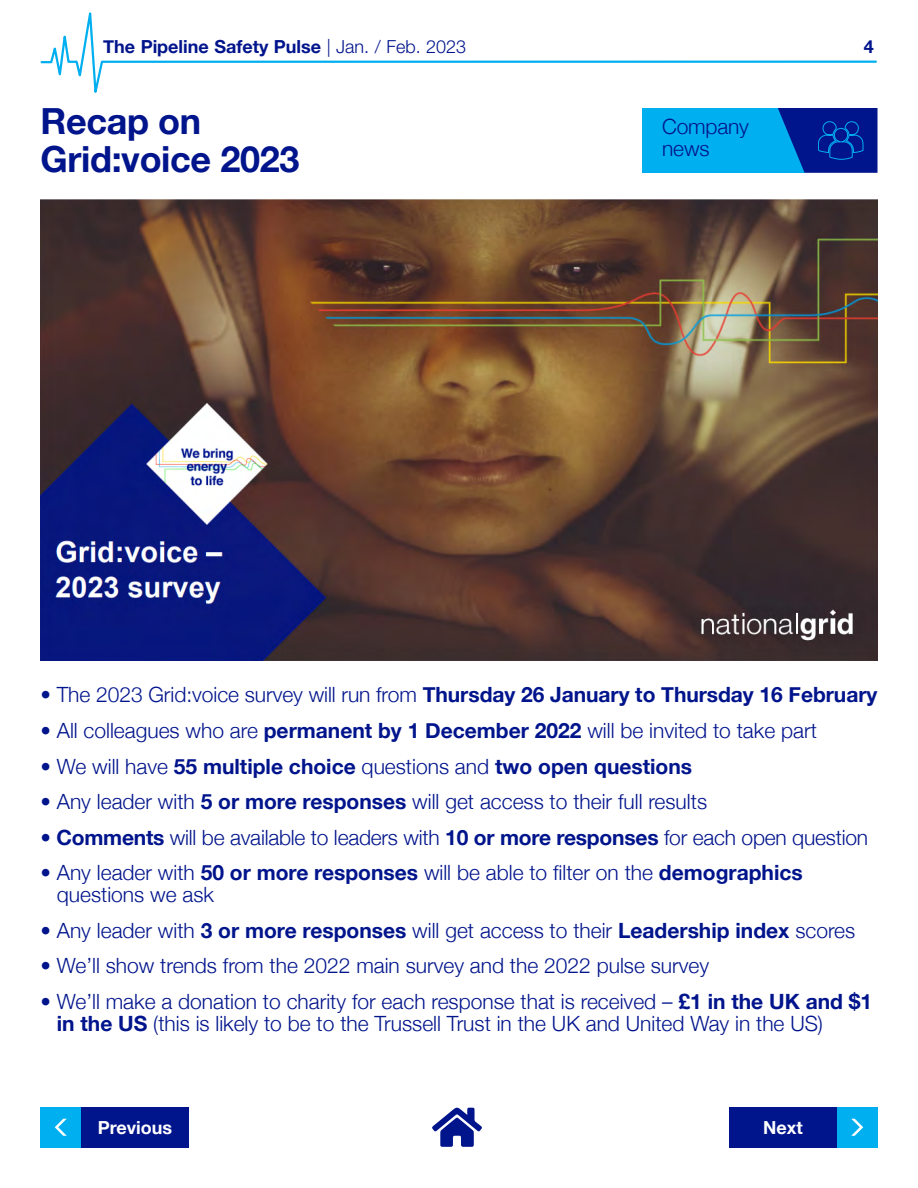
<style>
.page{position:relative;width:918px;height:1188px;background:#fff}
.page>*{position:absolute;margin:0;border:0;box-sizing:border-box;transform-origin:0 0}
.t1{font:700 36px/37.8px "Helvetica Neue";letter-spacing:-.01em;color:#00148c}
.t2{font:300 21px/22px "Helvetica Neue";color:#00148c}
.t3{font:700 21px "Helvetica Neue";color:#00148c}
.t4{font:700 18px "Helvetica Neue";color:#00148c}
.t5{font:700 18px "Helvetica Neue";color:#fff}
.s1{font-family:"Helvetica Neue LT Pro";font-weight:300}
.s2{font-weight:300}
.s3{font-weight:700}
</style>
<div class="page">
<svg style="left:40px;top:12px;width:837px;height:81px"></svg>
<div style="left:81px;top:1107px;width:108px;height:41px;background:#00148c"></div>
<div style="left:40px;top:1107px;width:41px;height:41px;background:#00aff0"></div>
<svg style="left:55px;top:1119px;width:12px;height:17px"></svg>
<div style="left:837px;top:1107px;width:41px;height:41px;background:#00aff0"></div>
<svg style="left:851px;top:1119px;width:12px;height:17px"></svg>
<div style="left:729px;top:1107px;width:108px;height:41px;background:#00148c"></div>
<svg style="left:432px;top:1107px;width:50px;height:40px"></svg>
<div style="left:642px;top:108px;width:163px;height:65px;background:#00aff0"></div>
<svg style="left:778px;top:108px;width:100px;height:65px"></svg>
<img style="left:40px;top:200px;width:838px;height:460px">
<p class="t4" style="left:103px;top:32px;width:365px">The Pipeline Safety Pulse <span class="s1">| Jan. / Feb. 2023</span></p>
<p class="t4" style="left:864px;top:32px;width:12px">4</p>
<h1 class="t1" style="left:40px;top:103px;width:260px">Recap on<br>Grid:voice 2023</h1>
<p class="t2" style="left:662px;top:114px;width:88px">Company news</p>
<p class="t3" style="left:40px;top:678px;width:838px"><span class="s2">• The 2023 Grid:voice survey will run from</span> Thursday 26 January to Thursday 16 February</p>
<p class="t2" style="left:40px;top:718px;width:778px">• All colleagues who are <span class="s3">permanent by 1 December 2022</span> will be invited to take part</p>
<p class="t3" style="left:40px;top:750px;width:653px"><span class="s2">• We will have</span> 55 multiple choice <span class="s2">questions and</span> two open questions</p>
<p class="t2" style="left:40px;top:789px;width:668px">• Any leader with <span class="s3">5 or more responses</span> will get access to their full results</p>
<p class="t2" style="left:40px;top:825px;width:829px">• <span class="s3">Comments</span> will be available to leaders with <span class="s3">10 or more responses</span> for each open question</p>
<p class="t2" style="left:57px;top:860px;width:747px;text-indent:-16px">• Any leader with <span class="s3">50 or more responses</span> will be able to filter on the <span class="s3">demographics </span>questions we ask</p>
<p class="t2" style="left:40px;top:918px;width:816px">• Any leader with <span class="s3">3 or more responses</span> will get access to their <span class="s3">Leadership index</span> scores</p>
<p class="t2" style="left:40px;top:953px;width:670px">• We’ll show trends from the 2022 main survey and the 2022 pulse survey</p>
<p class="t2" style="left:57px;top:989px;width:817px;text-indent:-16px">• We’ll make a donation to charity for each response that is received – <span class="s3">£1 in the UK and $1 in the US</span> (this is likely to be to the Trussell Trust in the UK and United Way in the US)</p>
<p class="t5" style="left:98px;top:1113px;width:76px">Previous</p>
<p class="t5" style="left:763px;top:1113px;width:41px">Next</p>
</div>
